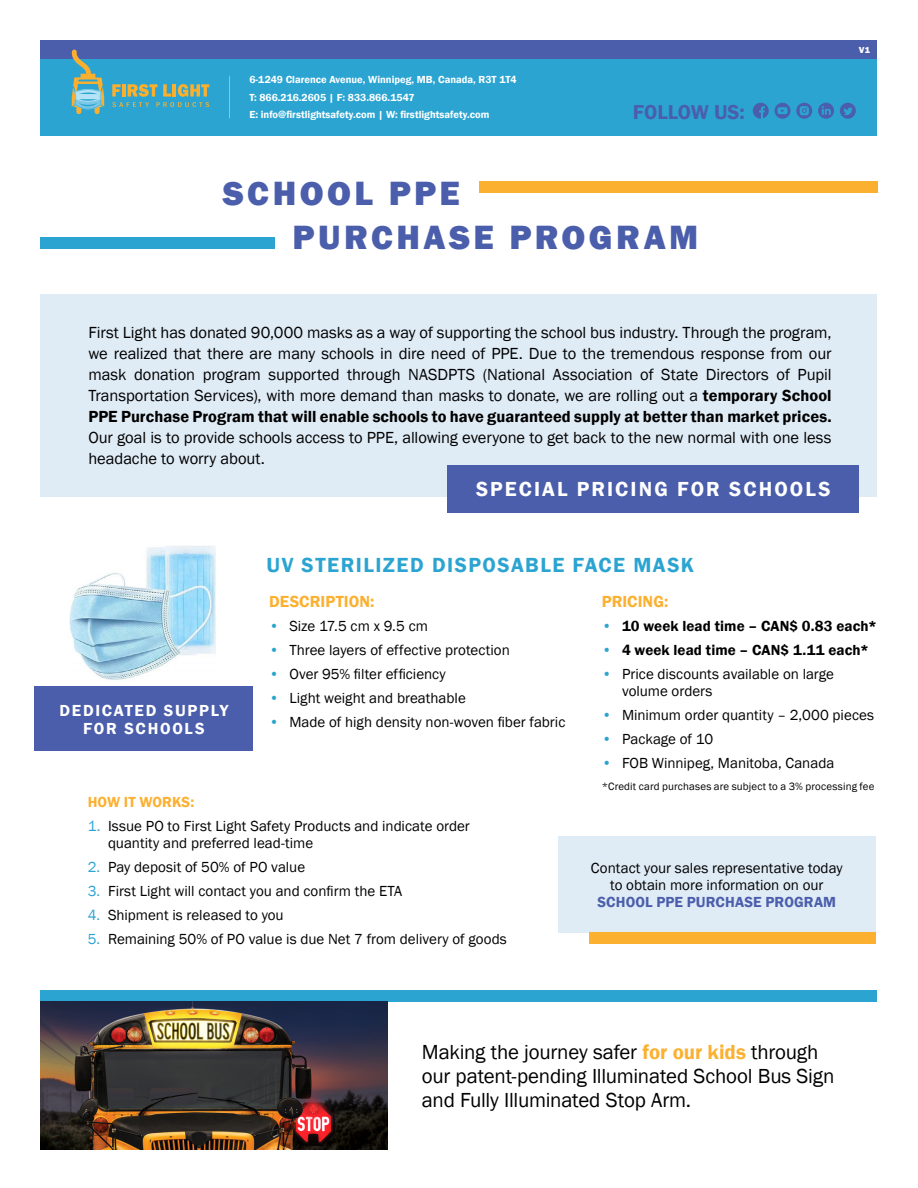
<style>
.page{position:relative;width:918px;height:1188px;background:#fff}
.page>*{position:absolute;margin:0;border:0;box-sizing:border-box;transform-origin:0 0}
.folio{font:800 34.65px "Franklin Gothic";letter-spacing:.1em;color:#4b5eab}
.Body_Text{font:21px/24px "Franklin Gothic";letter-spacing:-.01em;color:#000}
.folio-2{font:600 21px "Franklin Gothic";letter-spacing:.07em;color:#2ba4d1}
.folio-3{font:600 20.85px "Franklin Gothic";letter-spacing:.1em;color:#fff}
.t1{font:600 20.7px "Franklin Gothic";letter-spacing:-.005em;color:#4b5eab}
.Body_Text-2{font:16.5px/21px "Franklin Gothic";letter-spacing:-.005em;color:#000;text-align:justify}
.folio-4{font:600 16.5px/17.7px "Franklin Gothic";letter-spacing:.105em;color:#fff;text-align:center}
.Body_Text-3{font:600 16.5px "Franklin Gothic";letter-spacing:.005em;color:#fcb030}
.Body_Text-4{font:15px/17.2px "Franklin Gothic";color:#000}
.t2{font:600 15px "Franklin Gothic";letter-spacing:.005em;color:#000}
.Body_Text-5{font:600 15px "Franklin Gothic";letter-spacing:.005em;color:#fcb030}
.Body_Text-6{font:10.95px "Franklin Gothic";letter-spacing:.01em;color:#000}
.t3{font:600 10.5px/17.7px "Franklin Gothic";color:#fff}
.t4{font:800 9px "Franklin Gothic";color:#fff}
.s1{font-weight:600}
.s2{color:#2ca4d1}
.s3{font-weight:600;color:#4b5eab}
.s4{font-weight:600;color:#fcb030}
</style>
<div class="page">
<div style="left:40px;top:59px;width:838px;height:77px;background:#2ba4d1"></div>
<div style="left:40px;top:40px;width:838px;height:19px;background:#4b5eab"></div>
<svg style="left:71px;top:50px;width:34px;height:64px"></svg>
<svg style="left:112px;top:84px;width:97px;height:23px"></svg>
<div style="left:40px;top:238px;width:235px;height:11px;background:#2ba4d1"></div>
<div style="left:479px;top:182px;width:399px;height:11px;background:#fcb030"></div>
<div style="left:558px;top:836px;width:318px;height:97px;background:#dfebf5"></div>
<div style="left:589px;top:933px;width:287px;height:11px;background:#fcb030"></div>
<div style="left:40px;top:990px;width:838px;height:12px;background:#2ba4d1"></div>
<div style="left:40px;top:294px;width:838px;height:203px;background:#dfebf5"></div>
<div style="left:448px;top:465px;width:411px;height:47px;background:#4b5eab"></div>
<svg style="left:753px;top:103px;width:16px;height:16px"></svg>
<svg style="left:775px;top:103px;width:37px;height:16px"></svg>
<svg style="left:818px;top:103px;width:16px;height:16px"></svg>
<svg style="left:840px;top:103px;width:16px;height:16px"></svg>
<hr style="left:229px;top:76px;width:1px;height:42px;background:#fcb030">
<img style="left:40px;top:1002px;width:348px;height:147px">
<img style="left:59px;top:546px;width:170px;height:141px">
<div style="left:35px;top:687px;width:218px;height:64px;background:#4b5eab"></div>
<p class="t3" style="left:249px;top:71px;width:269px">6-1249 Clarence Avenue, Winnipeg, MB, Canada, R3T 1T4<br>T: 866.216.2605 | F: 833.866.1547</p>
<p class="t3" style="left:249px;top:106px;width:242px">E: info@firstlightsafety.com | W: firstlightsafety.com</p>
<p class="t1" style="left:633px;top:99px;width:114px">FOLLOW US:</p>
<p class="folio" style="left:223px;top:171px;width:238px">SCHOOL PPE</p>
<p class="folio" style="left:293px;top:215px;width:407px">PURCHASE PROGRAM</p>
<p class="t4" style="left:859px;top:44px;width:13px">V1</p>
<p class="Body_Text-2" style="left:89px;top:322px;width:745px">First Light has donated 90,000 masks as a way of supporting the school bus industry. Through the program, we realized that there are many schools in dire need of PPE. Due to the tremendous response from our mask donation program supported through NASDPTS (National Association of State Directors of Pupil Transportation Services), with more demand than masks to donate, we are rolling out a <span class="s1">temporary School PPE Purchase Program that will enable schools to have guaranteed supply at better than market prices.<br></span>Our goal is to provide schools access to PPE, allowing everyone to get back to the new normal with one less headache to worry about.</p>
<p class="folio-3" style="left:476px;top:476px;width:356px">SPECIAL PRICING FOR SCHOOLS</p>
<p class="folio-4" style="left:59px;top:702px;width:170px">DEDICATED SUPPLY<br>FOR SCHOOLS</p>
<p class="folio-2" style="left:266px;top:552px;width:429px">UV STERILIZED DISPOSABLE FACE MASK</p>
<p class="Body_Text-3" style="left:602px;top:591px;width:68px">PRICING:</p>
<p class="t2" style="left:602px;top:616px;width:277px"><span class="s2">•</span> 10 week lead time – CAN$ 0.83 each*</p>
<p class="t2" style="left:602px;top:640px;width:269px"><span class="s2">•</span> 4 week lead time – CAN$ 1.11 each*</p>
<p class="Body_Text-4" style="left:622px;top:665px;width:214px;text-indent:-20px"><span class="s2">•</span> Price discounts available on large volume orders</p>
<p class="Body_Text-4" style="left:602px;top:707px;width:274px"><span class="s2">•</span> Minimum order quantity – 2,000 pieces</p>
<p class="Body_Text-4" style="left:602px;top:731px;width:113px"><span class="s2">•</span> Package of 10</p>
<p class="Body_Text-4" style="left:602px;top:755px;width:234px"><span class="s2">•</span> FOB Winnipeg, Manitoba, Canada</p>
<p class="Body_Text-6" style="left:602px;top:780px;width:274px">*Credit card purchases are subject to a 3% processing fee</p>
<p class="Body_Text-3" style="left:269px;top:591px;width:107px">DESCRIPTION:</p>
<p class="Body_Text-4" style="left:269px;top:617px;width:160px"><span class="s2">•</span> Size 17.5 cm x 9.5 cm</p>
<p class="Body_Text-4" style="left:269px;top:641px;width:242px"><span class="s2">•</span> Three layers of effective protection</p>
<p class="Body_Text-4" style="left:269px;top:665px;width:178px"><span class="s2">•</span> Over 95% filter efficiency</p>
<p class="Body_Text-4" style="left:269px;top:689px;width:198px"><span class="s2">•</span> Light weight and breathable</p>
<p class="Body_Text-4" style="left:269px;top:713px;width:298px"><span class="s2">•</span> Made of high density non-woven fiber fabric</p>
<p class="Body_Text-5" style="left:88px;top:792px;width:108px">HOW IT WORKS:</p>
<p class="Body_Text-4" style="left:108px;top:817px;width:363px;text-indent:-20px"><span class="s2">1.</span> Issue PO to First Light Safety Products and indicate order quantity and preferred lead-time</p>
<p class="Body_Text-4" style="left:88px;top:859px;width:219px"><span class="s2">2.</span> Pay deposit of 50% of PO value</p>
<p class="Body_Text-4" style="left:88px;top:883px;width:316px"><span class="s2">3.</span> First Light will contact you and confirm the ETA</p>
<p class="Body_Text-4" style="left:88px;top:907px;width:198px"><span class="s2">4.</span> Shipment is released to you</p>
<p class="Body_Text-4" style="left:88px;top:931px;width:421px"><span class="s2">5.</span> Remaining 50% of PO value is due Net 7 from delivery of goods</p>
<p class="Body_Text-4" style="left:591px;top:859px;width:253px;text-align:center">Contact your sales representative today to obtain more information on our<br><span class="s3">SCHOOL PPE PURCHASE PROGRAM</span></p>
<p class="Body_Text" style="left:422px;top:1040px;width:414px">Making the journey safer <span class="s4">for our kids</span> through our patent-pending Illuminated School Bus Sign and Fully Illuminated Stop Arm.</p>
</div>
